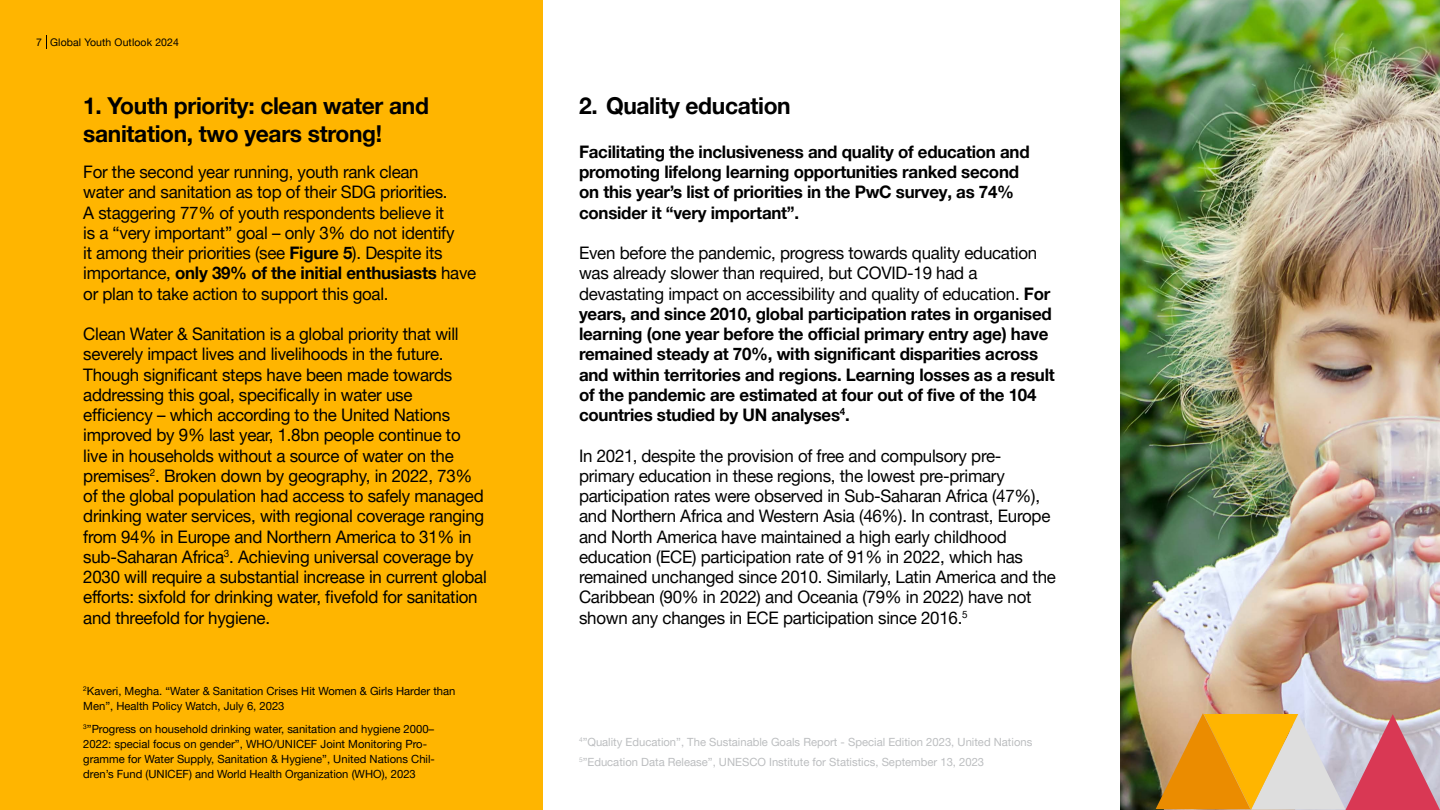
<style>
.page{position:relative;width:1440px;height:810px;background:#fff}
.page>*{position:absolute;margin:0;border:0;box-sizing:border-box;transform-origin:0 0}
.t1{font:700 23.25px/27.9px "Helvetica Neue LT Pro";letter-spacing:-.015em;color:#000}
.t2{font:17.25px/20.2px "Helvetica Neue LT Pro";letter-spacing:-.015em;color:#000}
.t3{font:700 17.25px/20.2px "Helvetica Neue LT Pro";letter-spacing:-.015em;color:#000}
.t4{font:11.25px/15px "Helvetica Neue LT Pro";color:#000}
.t5{font:11.25px/20.2px "Helvetica Neue LT Pro";color:#bcbec0}
.t6{font:10.5px "Helvetica Neue LT Pro";letter-spacing:.01em;color:#000}
.s1{font-weight:700}
.s2{font-weight:400}
</style>
<div class="page">
<div style="left:0;top:0;width:543px;height:810px;background:#ffb500"></div>
<img style="left:1120px;top:0;width:320px;height:810px">
<svg style="left:1156px;top:713px;width:284px;height:97px;background:#dca272"></svg>
<svg style="left:46px;top:35px;width:1px;height:14px"></svg>
<p class="t6" style="left:36px;top:36px;width:144px">7 Global Youth Outlook 2024</p>
<h1 class="t1" style="left:83px;top:91px;width:347px">1. Youth priority: clean water and sanitation, two years strong!</h1>
<h1 class="t1" style="left:579px;top:91px;width:213px">2. Quality education</h1>
<p class="t2" style="left:83px;top:161px;width:395px">For the second year running, youth rank clean<br>water and sanitation as top of their SDG priorities.<br>A staggering 77% of youth respondents believe it<br>is a “very important” goal – only 3% do not identify<br>it among their priorities (see <span class="s1">Figure 5</span>). Despite its importance, <span class="s1">only 39% of the initial enthusiasts</span> have or plan to take action to support this goal.</p>
<p class="t2" style="left:83px;top:323px;width:405px">Clean Water &amp; Sanitation is a global priority that will severely impact lives and livelihoods in the future.<br>Though significant steps have been made towards addressing this goal, specifically in water use<br>efficiency – which according to the United Nations improved by 9% last year, 1.8bn people continue to live in households without a source of water on the premises<sup>2</sup>. Broken down by geography, in 2022, 73% of the global population had access to safely managed drinking water services, with regional coverage ranging from 94% in Europe and Northern America to 31% in sub-Saharan Africa<sup>3</sup>. Achieving universal coverage by 2030 will require a substantial increase in current global efforts: sixfold for drinking water, fivefold for sanitation and threefold for hygiene.</p>
<p class="t3" style="left:579px;top:141px;width:452px">Facilitating the inclusiveness and quality of education and promoting lifelong learning opportunities ranked second on this year’s list of priorities in the PwC survey, as 74% consider it “very important”.</p>
<p class="t3" style="left:579px;top:242px;width:477px"><span class="s2">Even before the pandemic, progress towards quality education was already slower than required, but COVID-19 had a devastating impact on accessibility and quality of education.</span> For years, and since 2010, global participation rates in organised learning (one year before the official primary entry age) have remained steady at 70%, with significant disparities across and within territories and regions. Learning losses as a result of the pandemic are estimated at four out of five of the 104 countries studied by UN analyses<sup>4</sup>.</p>
<p class="t2" style="left:579px;top:445px;width:478px">In 2021, despite the provision of free and compulsory pre&shy;primary education in these regions, the lowest pre-primary participation rates were observed in Sub-Saharan Africa (47%), and Northern Africa and Western Asia (46%). In contrast, Europe and North America have maintained a high early childhood education (ECE) participation rate of 91% in 2022, which has remained unchanged since 2010. Similarly, Latin America and the Caribbean (90% in 2022) and Oceania (79% in 2022) have not shown any changes in ECE participation since 2016.<sup>5</sup></p>
<p class="t4" style="left:83px;top:683px;width:374px"><sup>2</sup>Kaveri, Megha. “Water &amp; Sanitation Crises Hit Women &amp; Girls Harder than<br>Men”, Health Policy Watch, July 6, 2023</p>
<p class="t4" style="left:83px;top:721px;width:353px"><sup>3</sup>”Progress on household drinking water, sanitation and hygiene 2000– 2022: special focus on gender”, WHO/UNICEF Joint Monitoring Pro&shy;gramme for Water Supply, Sanitation &amp; Hygiene”, United Nations Chil&shy;dren’s Fund (UNICEF) and World Health Organization (WHO), 2023</p>
<p class="t5" style="left:579px;top:731px;width:455px"><sup>4</sup>”Quality Education”, The Sustainable Goals Report - Special Edition 2023, United Nations<br><sup>5</sup>”Education Data Release”, UNESCO Institute for Statistics, September 13, 2023</p>
</div>
